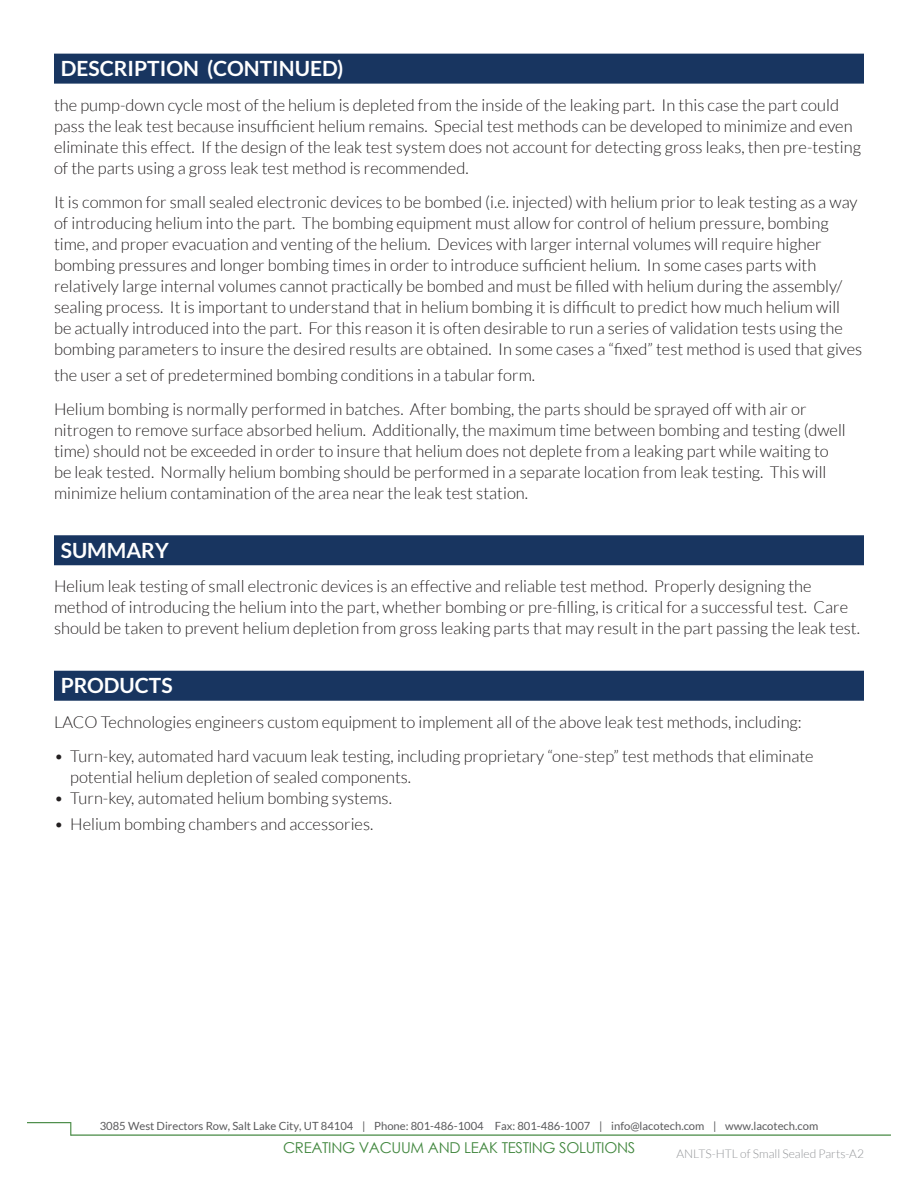
<style>
.page{position:relative;width:918px;height:1188px;background:#fff}
.page>*{position:absolute;margin:0;border:0;box-sizing:border-box;transform-origin:0 0}
.Subtitle{font:700 21px "Lato";color:#fff}
.Body{font:300 16.5px/21px "Lato";color:#231f20}
.t1{font:15px "Century Gothic";letter-spacing:-.02em;color:#42873f}
.doc_control{font:300 12px "Lato";color:#939598}
.t2{font:11.25px "Lato";color:#59595b}
</style>
<div class="page">
<div style="left:54px;top:54px;width:810px;height:30px;background:#183560"></div>
<div style="left:54px;top:535px;width:810px;height:30px;background:#183560"></div>
<div style="left:54px;top:671px;width:810px;height:30px;background:#183560"></div>
<hr style="left:27px;top:1122px;width:44px;height:1px;background:#42873f">
<svg style="left:70px;top:1123px;width:1px;height:12px"></svg>
<hr style="left:71px;top:1134px;width:820px;height:2px;background:#42873f">
<p class="Subtitle" style="left:61px;top:57px;width:284px">DESCRIPTION (CONTINUED)</p>
<p class="Body" style="left:54px;top:94px;width:809px">the pump-down cycle most of the helium is depleted from the inside of the leaking part. In this case the part could pass the leak test because insufficient helium remains. Special test methods can be developed to minimize and even eliminate this effect. If the design of the leak test system does not account for detecting gross leaks, then pre-testing of the parts using a gross leak test method is recommended.</p>
<p class="Body" style="left:54px;top:192px;width:810px">It is common for small sealed electronic devices to be bombed (i.e. injected) with helium prior to leak testing as a way of introducing helium into the part. The bombing equipment must allow for control of helium pressure, bombing time, and proper evacuation and venting of the helium. Devices with larger internal volumes will require higher bombing pressures and longer bombing times in order to introduce sufficient helium. In some cases parts with relatively large internal volumes cannot practically be bombed and must be filled with helium during the assembly/ sealing process. It is important to understand that in helium bombing it is difficult to predict how much helium will<br>be actually introduced into the part. For this reason it is often desirable to run a series of validation tests using the bombing parameters to insure the desired results are obtained. In some cases a “fixed” test method is used that gives</p>
<p class="Body" style="left:54px;top:364px;width:483px">the user a set of predetermined bombing conditions in a tabular form.</p>
<p class="Body" style="left:54px;top:399px;width:793px">Helium bombing is normally performed in batches. After bombing, the parts should be sprayed off with air or nitrogen to remove surface absorbed helium. Additionally, the maximum time between bombing and testing (dwell time) should not be exceeded in order to insure that helium does not deplete from a leaking part while waiting to be leak tested. Normally helium bombing should be performed in a separate location from leak testing. This will minimize helium contamination of the area near the leak test station.</p>
<p class="Subtitle" style="left:61px;top:538px;width:110px">SUMMARY</p>
<p class="Body" style="left:54px;top:576px;width:808px">Helium leak testing of small electronic devices is an effective and reliable test method. Properly designing the method of introducing the helium into the part, whether bombing or pre-filling, is critical for a successful test. Care should be taken to prevent helium depletion from gross leaking parts that may result in the part passing the leak test.</p>
<p class="Subtitle" style="left:61px;top:674px;width:113px">PRODUCTS</p>
<p class="Body" style="left:54px;top:712px;width:749px">LACO Technologies engineers custom equipment to implement all of the above leak test methods, including:</p>
<p class="Body" style="left:70px;top:746px;width:745px;text-indent:-16px">• Turn-key, automated hard vacuum leak testing, including proprietary “one-step” test methods that eliminate potential helium depletion of sealed components.</p>
<p class="Body" style="left:54px;top:788px;width:339px">• Turn-key, automated helium bombing systems.</p>
<p class="Body" style="left:54px;top:813px;width:321px">• Helium bombing chambers and accessories.</p>
<p class="t2" style="left:100px;top:1120px;width:720px">3085 West Directors Row, Salt Lake City, UT 84104 | Phone: 801-486-1004 Fax: 801-486-1007 | info@lacotech.com | www.lacotech.com</p>
<p class="t1" style="left:283px;top:1138px;width:354px">CREATING VACUUM AND LEAK TESTING SOLUTIONS</p>
<p class="doc_control" style="left:676px;top:1147px;width:189px">ANLTS-HTL of Small Sealed Parts-A2</p>
</div>
